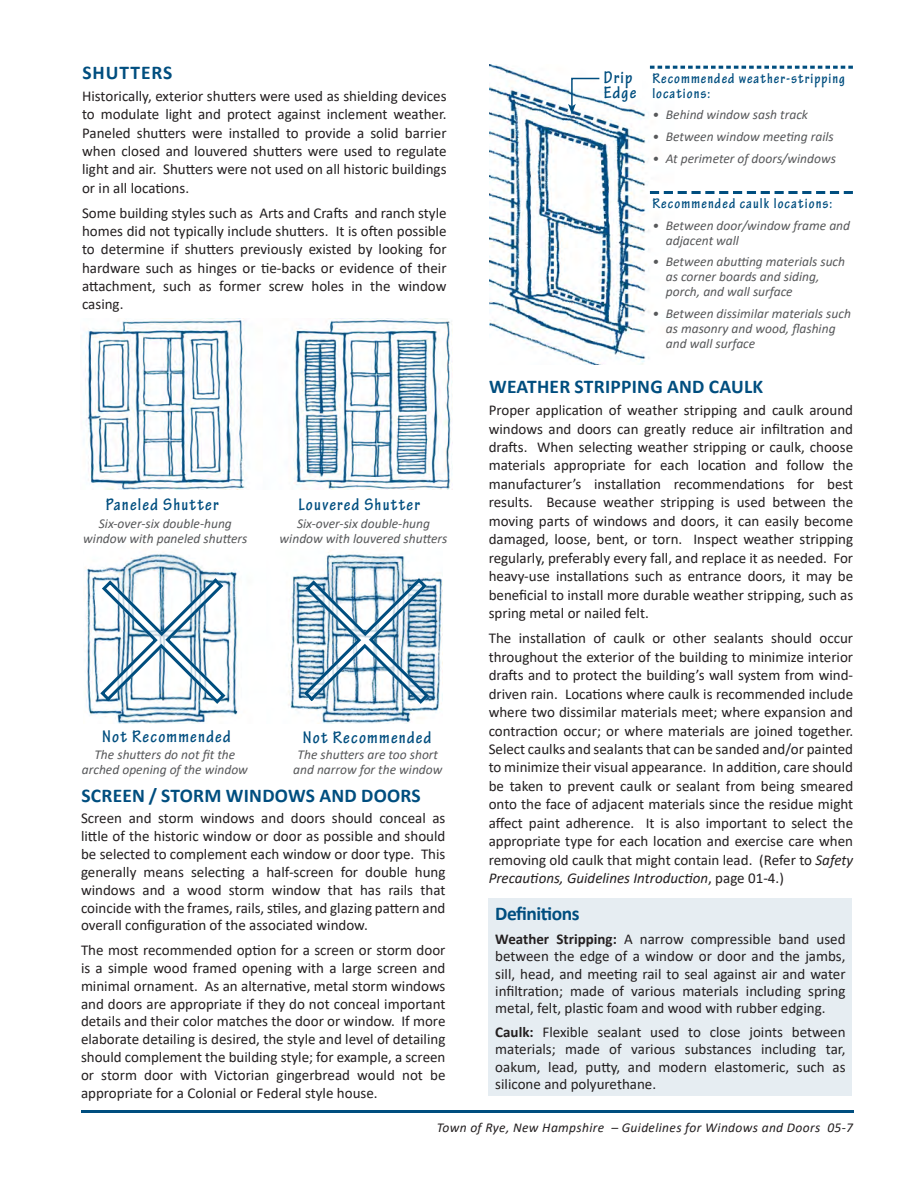
<style>
.page{position:relative;width:918px;height:1188px;background:#fff}
.page>*{position:absolute;margin:0;border:0;box-sizing:border-box;transform-origin:0 0}
.HDC_Heading_One{font:700 19.5px "Calibri";letter-spacing:.015em;color:#004e7f}
.HDC_Heading_One-2{font:700 19.5px "Calibri";letter-spacing:-.025em;color:#004e7f}
.HDC_Heading_One-3{font:700 19.5px "Calibri";letter-spacing:.05em;color:#004e7f}
.HDC_Captions_Tekton{font:700 condensed 18px/15px "Tekton Pro";letter-spacing:.07em;color:#004e7f}
.HDC_BodyText{font:15px/18.5px "Calibri";color:#231f20;text-align:justify}
.HDC_Captions_Tekton-2{font:700 condensed 15px/15px "Tekton Pro";letter-spacing:.07em;color:#004e7f}
.HDC_Captions{font:700 condensed 15px "Tekton Pro";letter-spacing:.075em;color:#004e7f}
.HDC_Captions-2{font:italic 13.5px/15px "Calibri";color:#57585a;text-align:center}
.t1{font:italic 13.5px "Calibri";letter-spacing:.025em;color:#231f20}
.s1{font-style:italic}
.s2{font-weight:700}
</style>
<div class="page">
<hr style="left:81px;top:1110px;width:772px;height:2px;background:#004e7f">
<img style="left:84px;top:552px;width:358px;height:172px">
<img style="left:83px;top:319px;width:369px;height:171px">
<svg style="left:302px;top:576px;width:129px;height:130px"></svg>
<svg style="left:98px;top:576px;width:130px;height:130px"></svg>
<img style="left:489px;top:65px;width:189px;height:300px">
<svg style="left:650px;top:191px;width:203px;height:3px"></svg>
<svg style="left:650px;top:66px;width:203px;height:3px"></svg>
<div style="left:489px;top:898px;width:363px;height:198px;background:#e6edf2"></div>
<div style="left:604px;top:70px;width:38px;height:28px;background:#fff"></div>
<svg style="left:568px;top:77px;width:33px;height:37px"></svg>
<p class="HDC_Heading_One-3" style="left:82px;top:59px;width:92px">SHUTTERS</p>
<p class="HDC_BodyText" style="left:82px;top:87px;width:366px">Historically, exterior shutters were used as shielding devices to modulate light and protect against inclement weather.<br>Paneled shutters were installed to provide a solid barrier when closed and louvered shutters were used to regulate light and air. Shutters were not used on all historic buildings or in all locations.</p>
<p class="HDC_BodyText" style="left:82px;top:203px;width:366px">Some building styles such as Arts and Crafts and ranch style homes did not typically include shutters. It is often possible to determine if shutters previously existed by looking for hardware such as hinges or tie-backs or evidence of their attachment, such as former screw holes in the window casing.</p>
<p class="HDC_Captions_Tekton" style="left:106px;top:497px;width:114px">Paneled Shutter</p>
<p class="HDC_Captions_Tekton" style="left:298px;top:497px;width:123px">Louvered Shutter</p>
<p class="HDC_Captions-2" style="left:83px;top:515px;width:166px">Six-over-six double-hung window with paneled shutters</p>
<p class="HDC_Captions-2" style="left:280px;top:515px;width:169px">Six-over-six double-hung window with louvered shutters</p>
<p class="HDC_Captions_Tekton" style="left:102px;top:729px;width:130px">Not Recommended</p>
<p class="HDC_Captions_Tekton" style="left:303px;top:730px;width:130px">Not Recommended</p>
<p class="HDC_Captions-2" style="left:82px;top:747px;width:168px">The shutters do not fit the arched opening of the window</p>
<p class="HDC_Captions-2" style="left:293px;top:747px;width:151px">The shutters are too short and narrow for the window</p>
<p class="HDC_Heading_One" style="left:81px;top:782px;width:341px">SCREEN / STORM WINDOWS AND DOORS</p>
<p class="HDC_BodyText" style="left:81px;top:809px;width:366px;line-height:17.9px">Screen and storm windows and doors should conceal as little of the historic window or door as possible and should be selected to complement each window or door type. This generally means selecting a half-screen for double hung windows and a wood storm window that has rails that coincide with the frames, rails, stiles, and glazing pattern and overall configuration of the associated window.</p>
<p class="HDC_BodyText" style="left:81px;top:941px;width:366px;line-height:17.9px">The most recommended option for a screen or storm door is a simple wood framed opening with a large screen and minimal ornament. As an alternative, metal storm windows and doors are appropriate if they do not conceal important details and their color matches the door or window. If more elaborate detailing is desired, the style and level of detailing should complement the building style; for example, a screen or storm door with Victorian gingerbread would not be appropriate for a Colonial or Federal style house.</p>
<p class="HDC_Captions_Tekton" style="left:604px;top:70px;width:34px">Drip<br>Edge</p>
<p class="HDC_Captions_Tekton-2" style="left:652px;top:71px;width:194px">Recommended weather-stripping locations:</p>
<p class="HDC_Captions-2" style="left:652px;top:107px;width:157px">• Behind window sash track</p>
<p class="HDC_Captions-2" style="left:652px;top:128px;width:183px">• Between window meeting rails</p>
<p class="HDC_Captions-2" style="left:652px;top:150px;width:185px">• At perimeter of doors/windows</p>
<p class="HDC_Captions" style="left:652px;top:194px;width:182px">Recommended caulk locations:</p>
<p class="HDC_Captions-2" style="left:666px;top:217px;width:186px;text-align:left;text-indent:-14px">• Between door/window frame and adjacent wall</p>
<p class="HDC_Captions-2" style="left:666px;top:254px;width:181px;text-align:left;text-indent:-14px">• Between abutting materials such as corner boards and siding, porch, and wall surface</p>
<p class="HDC_Captions-2" style="left:666px;top:306px;width:187px;text-align:left;text-indent:-14px">• Between dissimilar materials such as masonry and wood, flashing and wall surface</p>
<p class="HDC_Heading_One" style="left:489px;top:373px;width:276px">WEATHER STRIPPING AND CAULK</p>
<p class="HDC_BodyText" style="left:489px;top:401px;width:366px">Proper application of weather stripping and caulk around windows and doors can greatly reduce air infiltration and drafts. When selecting weather stripping or caulk, choose materials appropriate for each location and follow the manufacturer’s installation recommendations for best results. Because weather stripping is used between the moving parts of windows and doors, it can easily become damaged, loose, bent, or torn. Inspect weather stripping regularly, preferably every fall, and replace it as needed. For heavy-use installations such as entrance doors, it may be beneficial to install more durable weather stripping, such as spring metal or nailed felt.</p>
<p class="HDC_BodyText" style="left:489px;top:629px;width:366px">The installation of caulk or other sealants should occur throughout the exterior of the building to minimize interior drafts and to protect the building’s wall system from wind&shy;driven rain. Locations where caulk is recommended include where two dissimilar materials meet; where expansion and contraction occur; or where materials are joined together.<br>Select caulks and sealants that can be sanded and/or painted to minimize their visual appearance. In addition, care should be taken to prevent caulk or sealant from being smeared onto the face of adjacent materials since the residue might affect paint adherence. It is also important to select the appropriate type for each location and exercise care when removing old caulk that might contain lead. (Refer to <span class="s1">Safety Precautions, Guidelines Introduction</span>, page 01-4.)</p>
<p class="HDC_Heading_One-2" style="left:495px;top:900px;width:86px">Definitions</p>
<p class="HDC_BodyText" style="left:495px;top:930px;width:352px;line-height:17.2px"><span class="s2">Weather Stripping:</span> A narrow compressible band used between the edge of a window or door and the jambs, sill, head, and meeting rail to seal against air and water infiltration; made of various materials including spring metal, felt, plastic foam and wood with rubber edging.</p>
<p class="HDC_BodyText" style="left:495px;top:1023px;width:352px;line-height:17.2px"><span class="s2">Caulk:</span> Flexible sealant used to close joints between materials; made of various substances including tar, oakum, lead, putty, and modern elastomeric, such as silicone and polyurethane.</p>
<p class="t1" style="left:437px;top:1119px;width:418px">Town of Rye, New Hampshire – Guidelines for Windows and Doors 05-7</p>
</div>
